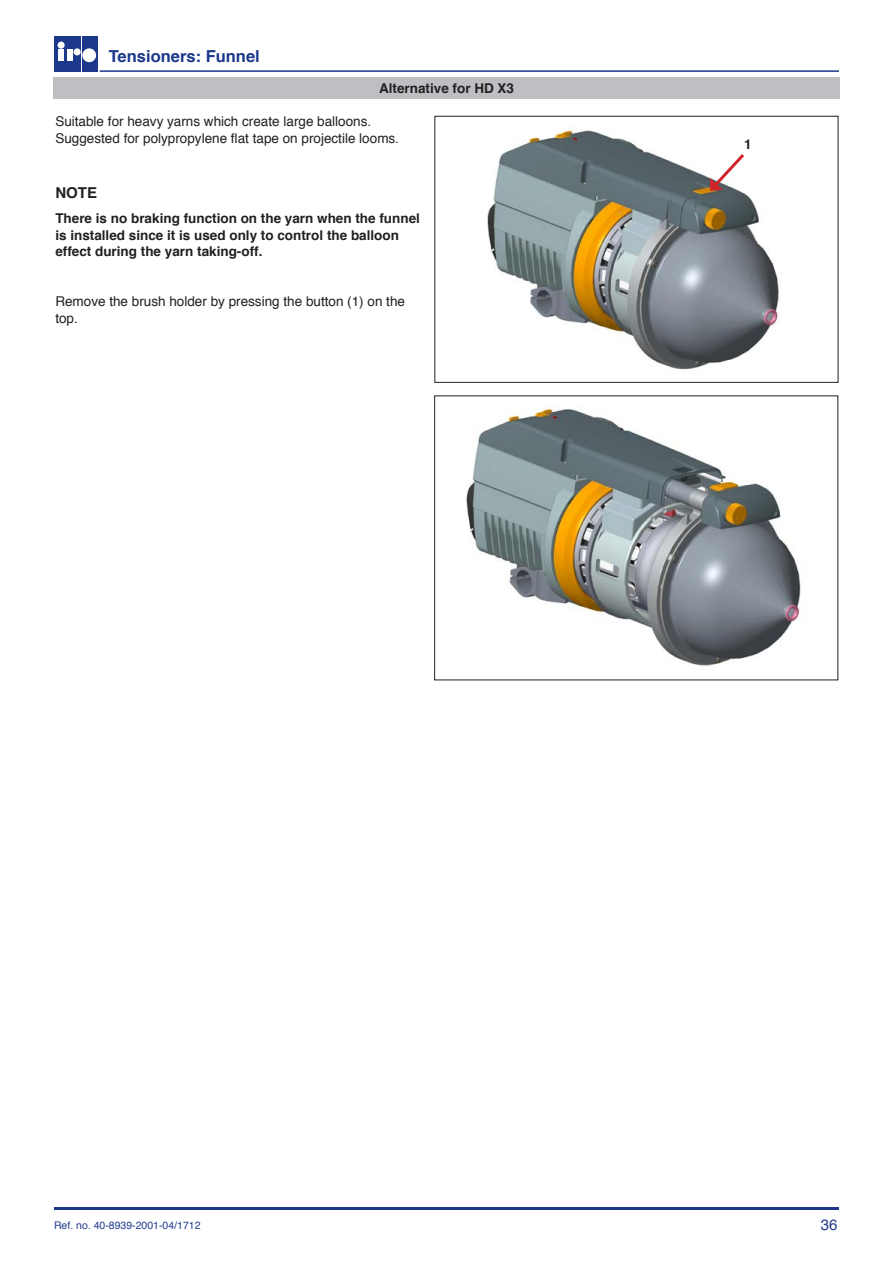
<style>
.page{position:relative;width:893px;height:1263px;background:#fff}
.page>*{position:absolute;margin:0;border:0;box-sizing:border-box;transform-origin:0 0}
.t1{font:700 16.5px "Helvetica";color:#1b388c}
.t2{font:700 15px "Helvetica";color:#231f20}
.t3{font:15px "Helvetica";color:#253f8e}
.t4{font:13.5px/16.5px "Helvetica";color:#231f20}
.t5{font:700 13.5px/16.5px "Helvetica";color:#231f20}
.t6{font:10.5px "Helvetica";color:#253f8e}
</style>
<div class="page">
<div style="left:54px;top:36px;width:43px;height:36px;background:#1b388c"></div>
<hr style="left:81px;top:36px;width:1px;height:36px;background:#fff">
<div style="left:67px;top:49px;width:6px;height:12px;background:#fff"></div>
<div style="left:58px;top:42px;width:7px;height:7px;background:#fff;border-radius:50%"></div>
<div style="left:58px;top:49px;width:6px;height:12px;background:#fff"></div>
<div style="left:82px;top:48px;width:14px;height:14px;background:#fff;border-radius:50%"></div>
<div style="left:74px;top:48px;width:7px;height:7px;background:#fff;border-radius:50%"></div>
<hr style="left:54px;top:1208px;width:785px;height:2px;background:#1b388c">
<hr style="left:100px;top:70px;width:739px;height:2px;background:#1b388c">
<div style="left:53px;top:77px;width:787px;height:22px;background:#bebfc2"></div>
<img style="left:487px;top:128px;width:292px;height:242px">
<div style="left:434px;top:116px;width:404px;height:267px;border:1px solid #231f20"></div>
<img style="left:466px;top:406px;width:335px;height:260px">
<svg style="left:710px;top:151px;width:37px;height:40px"></svg>
<p class="t1" style="left:109px;top:43px;width:152px">Tensioners: Funnel</p>
<p class="t5" style="left:379px;top:80px;width:137px">Alternative for HD X3</p>
<p class="t4" style="left:55px;top:113px;width:345px">Suitable for heavy yarns which create large balloons.<br>Suggested for polypropylene flat tape on projectile looms.</p>
<p class="t2" style="left:55px;top:181px;width:43px">NOTE</p>
<p class="t5" style="left:55px;top:210px;width:366px">There is no braking function on the yarn when the funnel is installed since it is used only to control the balloon effect during the yarn taking-off.</p>
<p class="t4" style="left:55px;top:293px;width:351px">Remove the brush holder by pressing the button (1) on the top.</p>
<p class="t5" style="left:744px;top:136px;width:9px">1</p>
<p class="t6" style="left:54px;top:1217px;width:148px">Ref. no. 40-8939-2001-04/1712</p>
<p class="t3" style="left:821px;top:1213px;width:18px">36</p>
</div>
